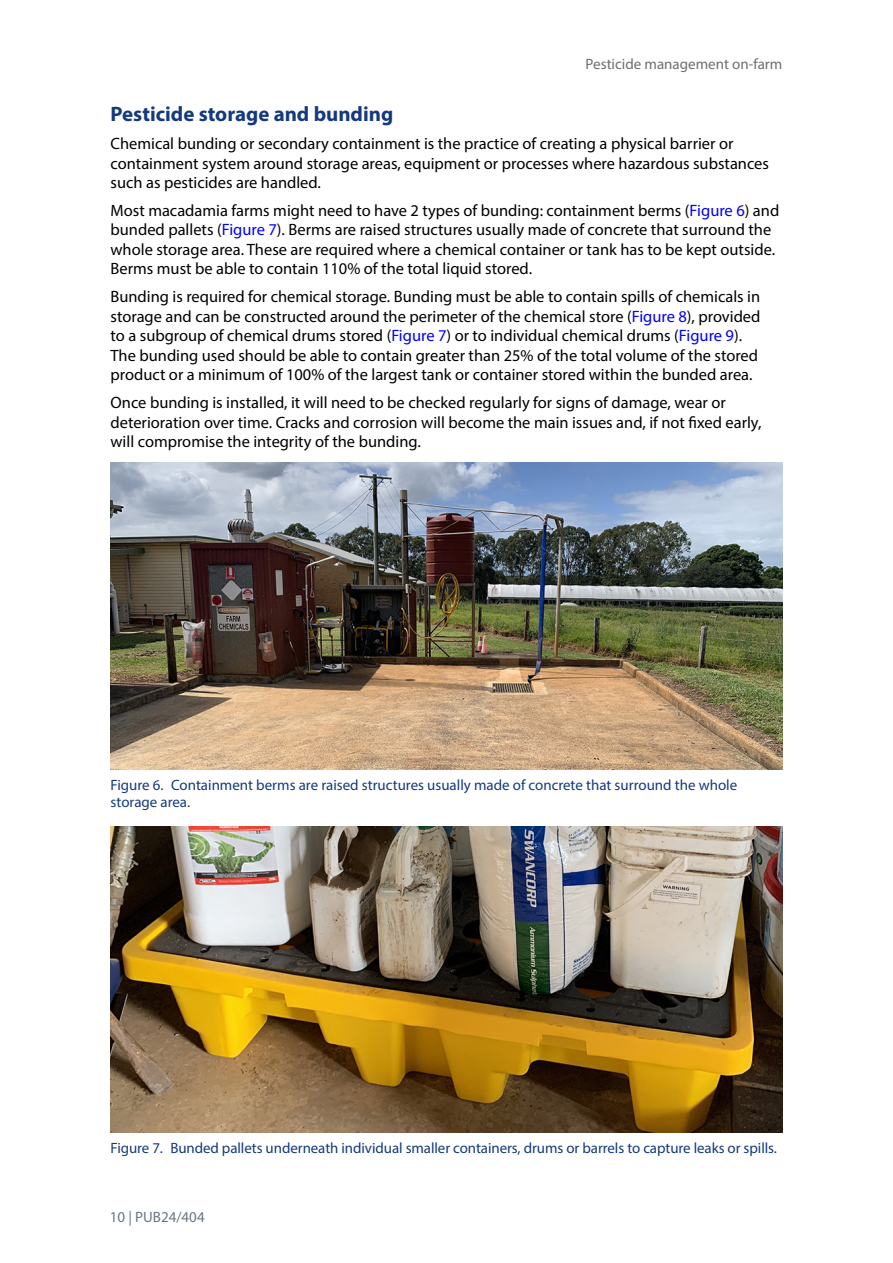
<style>
.page{position:relative;width:893px;height:1263px;background:#fff}
.page>*{position:absolute;margin:0;border:0;box-sizing:border-box;transform-origin:0 0}
.Heading_1{font:700 20.85px "Myriad Pro";color:#15397f}
.Text{font:16.5px/19.5px "Myriad Pro";color:#000}
.FIGURE_LIST{font:15px/16.5px "Myriad Pro";letter-spacing:-.005em;color:#15397f}
.t1{font:15px "Myriad Pro";color:#6d6e71}
.t2{font:15px "Myriad Pro";color:#6a7684}
.s1{color:#00f}
</style>
<div class="page">
<img style="left:111px;top:462px;width:671px;height:307px">
<img style="left:111px;top:826px;width:671px;height:306px">
<p class="t1" style="left:586px;top:54px;width:198px">Pesticide management on-farm</p>
<p class="Heading_1" style="left:111px;top:101px;width:284px">Pesticide storage and bunding</p>
<p class="Text" style="left:111px;top:134px;width:660px">Chemical bunding or secondary containment is the practice of creating a physical barrier or containment system around storage areas, equipment or processes where hazardous substances such as pesticides are handled.</p>
<p class="Text" style="left:111px;top:200px;width:670px">Most macadamia farms might need to have 2 types of bunding: containment berms (<span class="s1">Figure 6</span>) and bunded pallets (<span class="s1">Figure 7</span>). Berms are raised structures usually made of concrete that surround the whole storage area. These are required where a chemical container or tank has to be kept outside.<br>Berms must be able to contain 110% of the total liquid stored.</p>
<p class="Text" style="left:111px;top:287px;width:651px">Bunding is required for chemical storage. Bunding must be able to contain spills of chemicals in storage and can be constructed around the perimeter of the chemical store (<span class="s1">Figure 8</span>), provided to a subgroup of chemical drums stored (<span class="s1">Figure 7</span>) or to individual chemical drums (<span class="s1">Figure 9</span>).<br>The bunding used should be able to contain greater than 25% of the total volume of the stored product or a minimum of 100% of the largest tank or container stored within the bunded area.</p>
<p class="Text" style="left:111px;top:392px;width:652px">Once bunding is installed, it will need to be checked regularly for signs of damage, wear or deterioration over time. Cracks and corrosion will become the main issues and, if not fixed early, will compromise the integrity of the bunding.</p>
<p class="FIGURE_LIST" style="left:111px;top:777px;width:628px">Figure 6. Containment berms are raised structures usually made of concrete that surround the whole storage area.</p>
<p class="FIGURE_LIST" style="left:111px;top:1139px;width:668px">Figure 7. Bunded pallets underneath individual smaller containers, drums or barrels to capture leaks or spills.</p>
<p class="t2" style="left:110px;top:1208px;width:96px">10 | PUB24/404</p>
</div>
